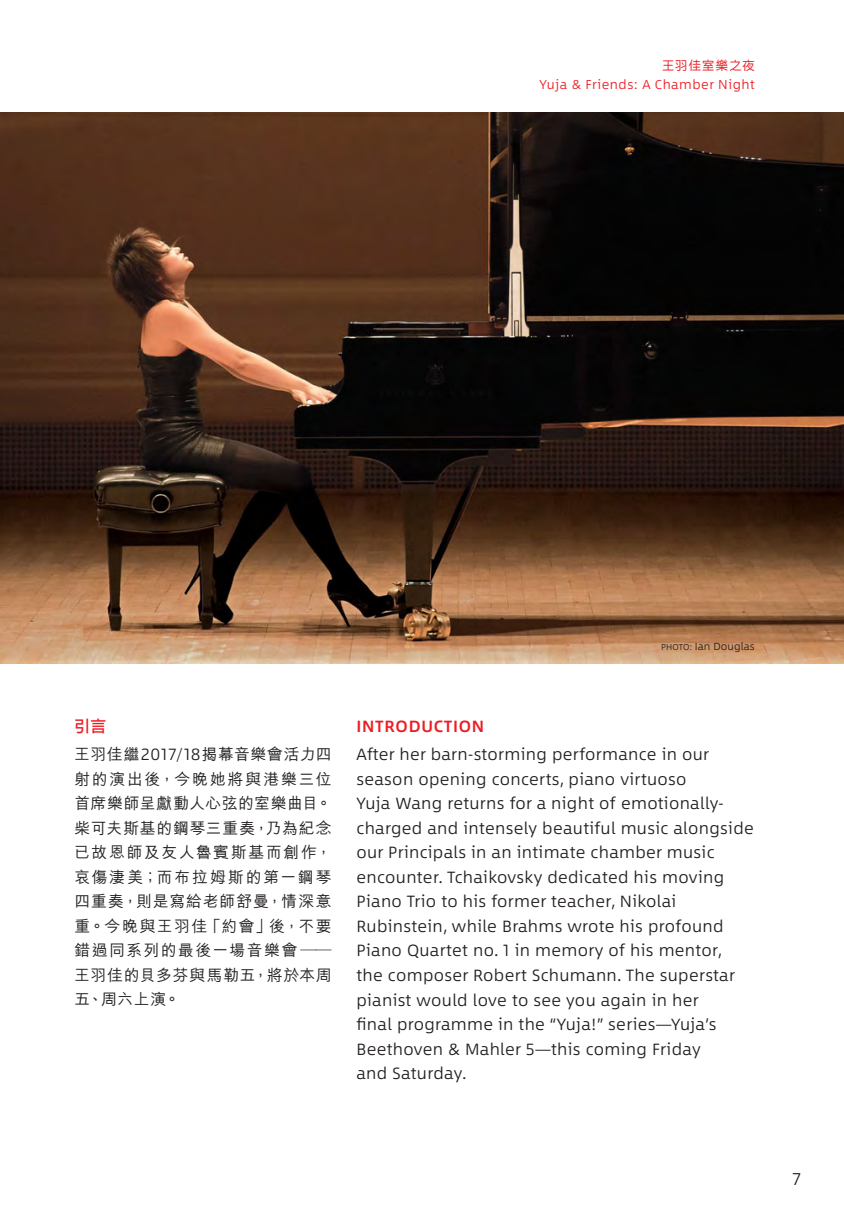
<style>
.page{position:relative;width:844px;height:1226px;background:#fff}
.page>*{position:absolute;margin:0;border:0;box-sizing:border-box;transform-origin:0 0}
.t1{font:300 17.5px "Between 1";color:#231f20}
.t2{font:300 16.62px/24.5px "Between 1";letter-spacing:.02em;color:#231f20}
.t3{font:500 16.62px "Between 1";letter-spacing:.045em;color:#ed1d24}
.t4{font:500 15.75px/24.5px "M Hei";letter-spacing:.075em;color:#231f20;text-align:justify}
.t5{font:500 15.75px "Aktiv Hei Hant";color:#ed1d24}
.t6{font:300 13.12px "Between 1";letter-spacing:.04em;color:#ed1d24}
.t7{font:12.25px "Aktiv Hei Hant";letter-spacing:.1em;color:#ed1d24}
.t8{font:300 10.5px "Between 1";letter-spacing:.01em;color:#231f20}
.s1{font-size:8.75px}
.s2{font-family:"Between 1";font-weight:300;font-size:16.62px}
</style>
<div class="page">
<img style="left:0;top:113px;width:843px;height:550px">
<p class="t7" style="left:662px;top:58px;width:94px">王羽佳室樂之夜</p>
<p class="t6" style="left:539px;top:76px;width:216px">Yuja &amp; Friends: A Chamber Night</p>
<p class="t8" style="left:661px;top:640px;width:95px"><span class="s1">PHOTO:</span> Ian Douglas</p>
<p class="t5" style="left:74px;top:716px;width:33px">引言</p>
<p class="t4" style="left:74px;top:742px;width:258px">王羽佳繼<span class="s2">2017/18</span>揭幕音樂會活力四射的演出後，今晚她將與港樂三位首席樂師呈獻動人心弦的室樂曲目。柴可夫斯基的鋼琴三重奏，乃為紀念已故恩師及友人魯賓斯基而創作，哀傷淒美；而布拉姆斯的第一鋼琴四重奏，則是寫給老師舒曼，情深意重。今晚與王羽佳「約會」後，不要錯過同系列的最後一場音樂會──王羽佳的貝多芬與馬勒五，將於本周五、周六上演。</p>
<p class="t3" style="left:356px;top:716px;width:129px">I NTRODUCTION</p>
<p class="t2" style="left:356px;top:742px;width:399px">After her barn-storming performance in our season opening concerts, piano virtuoso<br>Yuja Wang returns for a night of emotionally&shy;charged and intensely beautiful music alongside our Principals in an intimate chamber music encounter. Tchaikovsky dedicated his moving Piano Trio to his former teacher, Nikolai Rubinstein, while Brahms wrote his profound Piano Quartet no. 1 in memory of his mentor,<br>the composer Robert Schumann. The superstar pianist would love to see you again in her<br>final programme in the “Yuja!” series—Yuja’s Beethoven &amp; Mahler 5—this coming Friday<br>and Saturday.</p>
<p class="t1" style="left:792px;top:1167px;width:10px">7</p>
</div>
